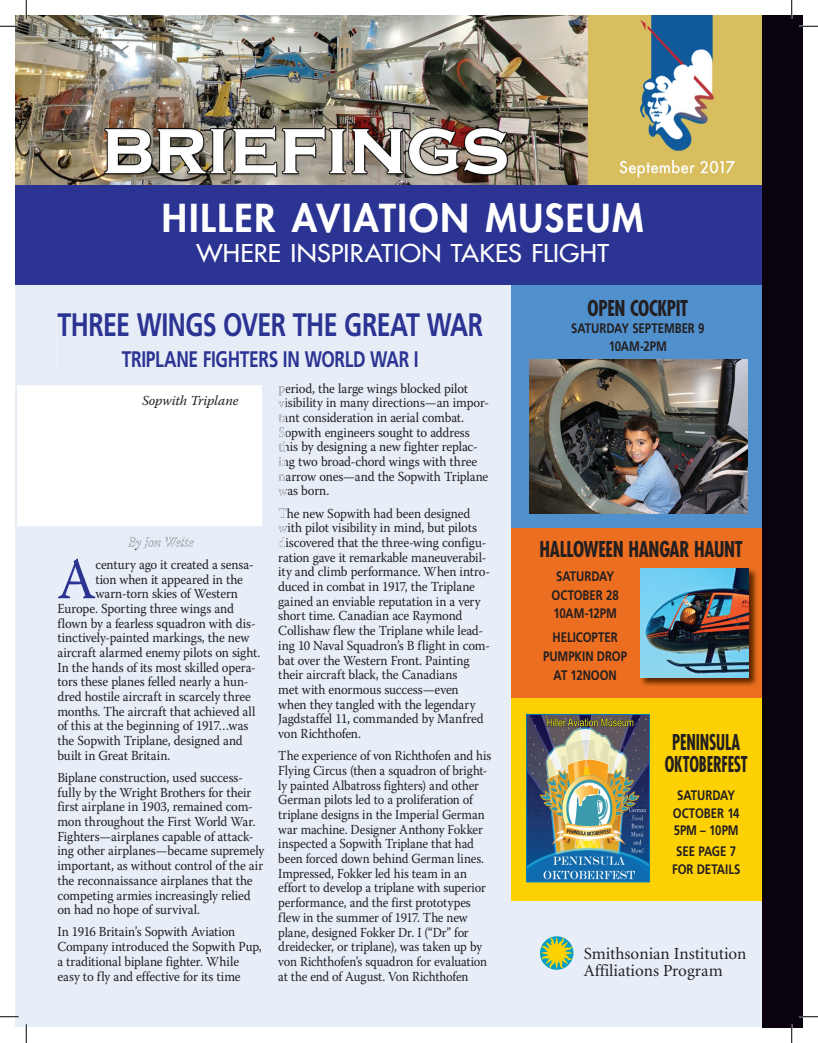
<style>
.page{position:relative;width:818px;height:1043px;background:#fff}
.page>*{position:absolute;margin:0;border:0;box-sizing:border-box;transform-origin:0 0}
.t1{font:58.38px "Warnock Pro";color:#2b3393;scale:.93 1}
.t2{font:800 37.5px "Futura";letter-spacing:.045em;color:#fff}
.t3{font:700 32.5px "Frutiger";letter-spacing:-.025em;color:#2b3393;scale:.77 1}
.t4{font:23.88px "Futura";letter-spacing:.01em;color:#fff;scale:1.07 1}
.t5{font:700 22.5px "Frutiger";letter-spacing:-.02em;color:#2b3393;scale:.77 1}
.t6{font:700 condensed 21.25px "Futura";letter-spacing:-.015em;color:#231f20;scale:.9 1}
.t7{font:700 condensed 21.25px/21.2px "Futura";letter-spacing:-.015em;color:#231f20;text-align:center;scale:.78 1}
.t8{font:17px/17px "Minion";color:#231f20}
.t9{font:13.75px/14.6px "Warnock Pro";letter-spacing:-.01em;color:#231f20;scale:.93 1}
.t10{font:13.75px/14.6px "Warnock Pro";letter-spacing:-.01em;color:#231f20;scale:.91 1}
.t11{font:700 13.75px/17.5px "Frutiger";letter-spacing:-.005em;color:#231f20;text-align:center;scale:.83 1}
.t12{font:italic 13.75px "Warnock Pro";letter-spacing:-.01em;color:#231f20}
</style>
<div class="page">
<div style="left:15px;top:114px;width:776px;height:912px;background:#e7eef8"></div>
<img style="left:15px;top:15px;width:747px;height:173px">
<svg style="left:540px;top:936px;width:34px;height:34px"></svg>
<div style="left:511px;top:697px;width:255px;height:203px;background:#fed105"></div>
<div style="left:511px;top:526px;width:259px;height:171px;background:#ec6e20"></div>
<div style="left:511px;top:284px;width:259px;height:244px;background:#5090cc"></div>
<img style="left:640px;top:568px;width:117px;height:118px">
<img style="left:640px;top:568px;width:108px;height:109px">
<img style="left:529px;top:359px;width:218px;height:154px">
<img style="left:17px;top:385px;width:268px;height:158px">
<img style="left:128px;top:537px;width:65px;height:12px">
<svg style="left:278px;top:385px;width:7px;height:110px"></svg>
<svg style="left:278px;top:508px;width:7px;height:40px"></svg>
<div style="left:17px;top:385px;width:203px;height:140px;background:#fff"></div>
<div style="left:220px;top:385px;width:41px;height:140px;background:#fff"></div>
<img style="left:528px;top:716px;width:119px;height:164px">
<div style="left:526px;top:714px;width:123px;height:168px;border:1px solid #007bc3"></div>
<div style="left:16px;top:186px;width:782px;height:99px;background:#2b3393"></div>
<div style="left:762px;top:15px;width:40px;height:1013px;background:#0a020c"></div>
<svg style="left:0;top:25px;width:19px;height:2px"></svg>
<svg style="left:799px;top:25px;width:19px;height:2px"></svg>
<svg style="left:0;top:1016px;width:19px;height:1px"></svg>
<svg style="left:799px;top:1015px;width:19px;height:2px"></svg>
<svg style="left:25px;top:0;width:2px;height:19px"></svg>
<svg style="left:25px;top:1024px;width:2px;height:18px"></svg>
<svg style="left:790px;top:0;width:2px;height:19px"></svg>
<svg style="left:790px;top:1024px;width:2px;height:18px"></svg>
<h2 class="t2" style="left:162px;top:195px;width:483px">HILLER AVIATION MUSEUM</h2>
<h3 class="t4" style="left:196px;top:238px;width:387px">WHERE INSPIRATION TAKES FLIGHT</h3>
<h3 class="t3" style="left:57px;top:306px;width:554px">THREE WINGS OVER THE GREAT WAR</h3>
<h3 class="t5" style="left:122px;top:346px;width:387px">TRIPLANE FIGHTERS IN WORLD WAR I</h3>
<p class="t12" style="left:142px;top:392px;width:98px">Sopwith Triplane</p>
<h1 class="t1" style="left:57px;top:544px;width:43px">A</h1>
<p class="t9" style="left:95px;top:556px;width:172px">century ago it created a sensa-</p>
<p class="t9" style="left:95px;top:571px;width:160px">tion when it appeared in the</p>
<p class="t9" style="left:95px;top:586px;width:155px">warn-torn skies of Western</p>
<p class="t9" style="left:57px;top:601px;width:191px">Europe. Sporting three wings and</p>
<p class="t9" style="left:57px;top:615px;width:215px">flown by a fearless squadron with dis-</p>
<p class="t9" style="left:57px;top:630px;width:208px">tinctively-painted markings, the new</p>
<p class="t9" style="left:57px;top:645px;width:219px">aircraft alarmed enemy pilots on sight.</p>
<p class="t9" style="left:57px;top:659px;width:215px">In the hands of its most skilled opera-</p>
<p class="t9" style="left:57px;top:674px;width:207px">tors these planes felled nearly a hun-</p>
<p class="t9" style="left:57px;top:689px;width:210px">dred hostile aircraft in scarcely three</p>
<p class="t9" style="left:57px;top:703px;width:214px">months. The aircraft that achieved all</p>
<p class="t9" style="left:57px;top:718px;width:207px">of this at the beginning of 1917…was</p>
<p class="t9" style="left:57px;top:733px;width:201px">the Sopwith Triplane, designed and</p>
<p class="t9" style="left:57px;top:747px;width:123px">built in Great Britain.</p>
<p class="t9" style="left:57px;top:770px;width:224px">Biplane construction, used success&shy;fully by the Wright Brothers for their first airplane in 1903, remained com&shy;mon throughout the First World War.<br>Fighters—airplanes capable of attack&shy;ing other airplanes—became supremely important, as without control of the air the reconnaissance airplanes that the competing armies increasingly relied on had no hope of survival.</p>
<p class="t9" style="left:57px;top:924px;width:221px">In 1916 Britain’s Sopwith Aviation Company introduced the Sopwith Pup, a traditional biplane fighter. While easy to fly and effective for its time</p>
<p class="t9" style="left:278px;top:380px;width:228px">period, the large wings blocked pilot visibility in many directions—an impor&shy;tant consideration in aerial combat.<br>Sopwith engineers sought to address this by designing a new fighter replac&shy;ing two broad-chord wings with three narrow ones—and the Sopwith Triplane was born.</p>
<p class="t9" style="left:278px;top:505px;width:229px">The new Sopwith had been designed with pilot visibility in mind, but pilots discovered that the three-wing configu&shy;ration gave it remarkable maneuverabil&shy;ity and climb performance. When intro&shy;duced in combat in 1917, the Triplane gained an enviable reputation in a very short time. Canadian ace Raymond Collishaw flew the Triplane while lead&shy;ing 10 Naval Squadron’s B flight in com&shy;bat over the Western Front. Painting their aircraft black, the Canadians<br>met with enormous success—even when they tangled with the legendary Jagdstaffel 11, commanded by Manfred von Richthofen.</p>
<p class="t10" style="left:278px;top:748px;width:236px">The experience of von Richthofen and his Flying Circus (then a squadron of bright&shy;ly painted Albatross fighters) and other German pilots led to a proliferation of triplane designs in the Imperial German war machine. Designer Anthony Fokker inspected a Sopwith Triplane that had been forced down behind German lines.<br>Impressed, Fokker led his team in an effort to develop a triplane with superior performance, and the first prototypes flew in the summer of 1917. The new plane, designed Fokker Dr. I (“Dr” for dreidecker, or triplane), was taken up by von Richthofen’s squadron for evaluation at the end of August. Von Richthofen</p>
<h3 class="t6" style="left:587px;top:295px;width:113px">OPEN COCKPIT</h3>
<p class="t11" style="left:571px;top:320px;width:162px">SATURDAY SEPTEMBER 9<br>10AM-2PM</p>
<h3 class="t6" style="left:539px;top:536px;width:227px">HALLOWEEN HANGAR HAUNT</h3>
<p class="t11" style="left:551px;top:566px;width:82px;line-height:18.8px">SATURDAY<br>OCTOBER 28<br>10AM-12PM</p>
<p class="t11" style="left:543px;top:628px;width:103px;line-height:18.8px">HELICOPTER<br>PUMPKIN DROP<br>AT 12NOON</p>
<h3 class="t7" style="left:664px;top:732px;width:108px">PENINSULA<br>OKTOBERFEST</h3>
<p class="t11" style="left:672px;top:786px;width:82px">SATURDAY<br>OCTOBER 14<br>5PM – 10PM</p>
<p class="t11" style="left:672px;top:842px;width:84px">SEE PAGE 7<br>FOR DETAILS</p>
<p class="t8" style="left:583px;top:945px;width:164px">Smithsonian Institution<br>Affiliations Program</p>
</div>
